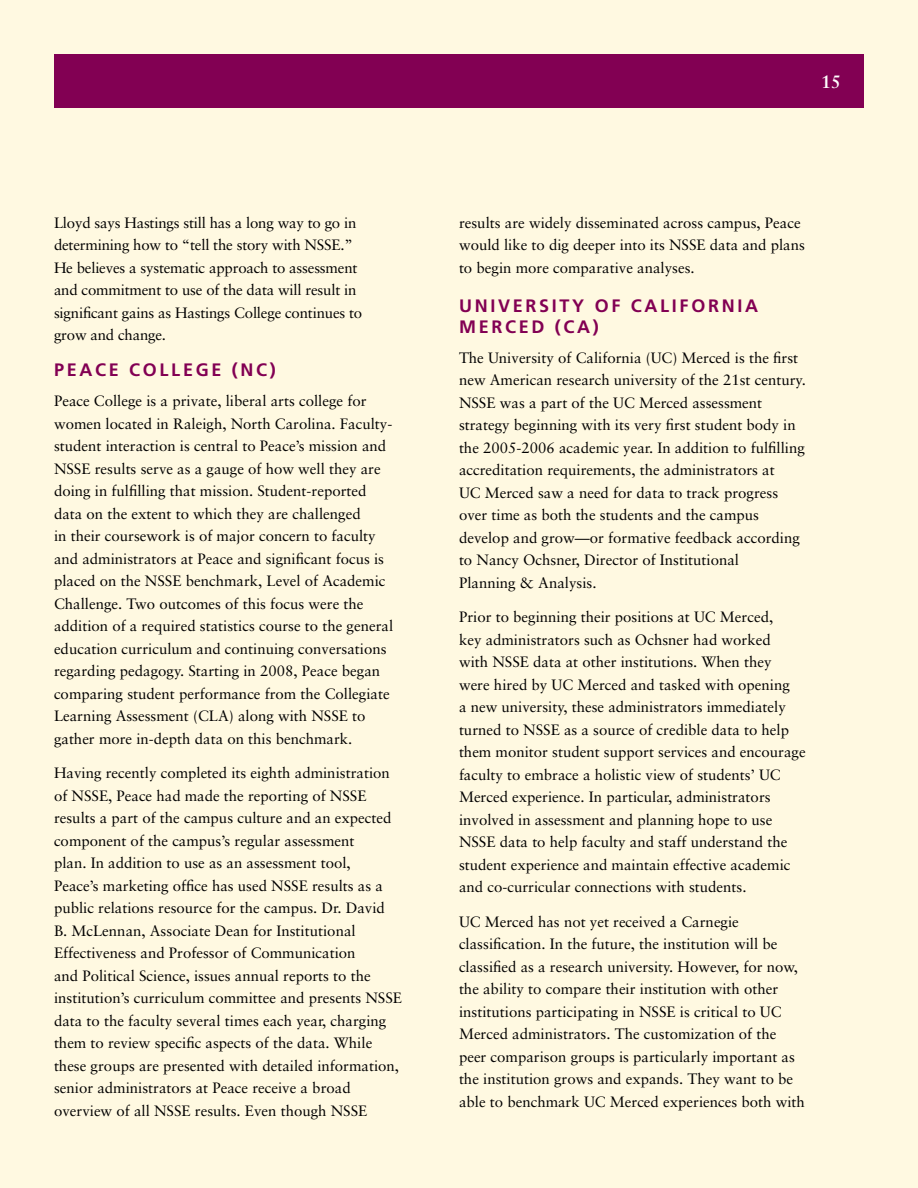
<style>
.page{position:relative;width:918px;height:1188px;background:#fff9e1}
.page>*{position:absolute;margin:0;border:0;box-sizing:border-box;transform-origin:0 0}
.t1{font:700 18px/21px "Frutiger";letter-spacing:.15em;color:#820053}
.t2{font:700 18px "Sabon";color:#fff}
.t3{font:15px/22.5px "Sabon";color:#000}
</style>
<div class="page">
<div style="left:54px;top:54px;width:810px;height:54px;background:#820053"></div>
<p class="t3" style="left:54px;top:211px;width:310px">Lloyd says Hastings still has a long way to go in determining how to “tell the story with NSSE.” He believes a systematic approach to assessment and commitment to use of the data will result in significant gains as Hastings College continues to grow and change.</p>
<p class="t1" style="left:54px;top:359px;width:27px">PEACE</p>
<p class="t1" style="left:129px;top:359px;width:148px">COLLE GE (NC)</p>
<p class="t3" style="left:54px;top:389px;width:341px">Peace College is a private, liberal arts college for women located in Raleigh, North Carolina. Faculty&shy;student interaction is central to Peace’s mission and NSSE results serve as a gauge of how well they are doing in fulfilling that mission. Student-reported data on the extent to which they are challenged<br>in their coursework is of major concern to faculty and administrators at Peace and significant focus is placed on the NSSE benchmark, Level of Academic Challenge. Two outcomes of this focus were the addition of a required statistics course to the general education curriculum and continuing conversations regarding pedagogy. Starting in 2008, Peace began comparing student performance from the Collegiate Learning Assessment (CLA) along with NSSE to gather more in-depth data on this benchmark.</p>
<p class="t3" style="left:54px;top:761px;width:350px">Having recently completed its eighth administration of NSSE, Peace had made the reporting of NSSE results a part of the campus culture and an expected component of the campus’s regular assessment<br>plan. In addition to use as an assessment tool,<br>Peace’s marketing office has used NSSE results as a public relations resource for the campus. Dr. David<br>B. McLennan, Associate Dean for Institutional Effectiveness and Professor of Communication<br>and Political Science, issues annual reports to the institution’s curriculum committee and presents NSSE data to the faculty several times each year, charging them to review specific aspects of the data. While these groups are presented with detailed information, senior administrators at Peace receive a broad overview of all NSSE results. Even though NSSE</p>
<p class="t2" style="left:821px;top:70px;width:22px">15</p>
<p class="t3" style="left:459px;top:211px;width:347px">results are widely disseminated across campus, Peace would like to dig deeper into its NSSE data and plans to begin more comparative analyses.</p>
<p class="t1" style="left:459px;top:295px;width:13px">UNI</p>
<p class="t1" style="left:498px;top:295px;width:52px">VERSIT</p>
<p class="t1" style="left:459px;top:295px;width:276px;text-indent:113px">Y OF CA LIFORNIA<br>MERCE D (CA )</p>
<p class="t3" style="left:459px;top:346px;width:348px">The University of California (UC) Merced is the first new American research university of the 21st century.<br>NSSE was a part of the UC Merced assessment strategy beginning with its very first student body in the 2005-2006 academic year. In addition to fulfilling accreditation requirements, the administrators at<br>UC Merced saw a need for data to track progress over time as both the students and the campus develop and grow—or formative feedback according to Nancy Ochsner, Director of Institutional<br>Planning &amp; Analysis.</p>
<p class="t3" style="left:459px;top:605px;width:348px">Prior to beginning their positions at UC Merced,<br>key administrators such as Ochsner had worked<br>with NSSE data at other institutions. When they were hired by UC Merced and tasked with opening<br>a new university, these administrators immediately turned to NSSE as a source of credible data to help them monitor student support services and encourage faculty to embrace a holistic view of students’ UC Merced experience. In particular, administrators involved in assessment and planning hope to use NSSE data to help faculty and staff understand the student experience and maintain effective academic and co-curricular connections with students.</p>
<p class="t3" style="left:459px;top:910px;width:347px">UC Merced has not yet received a Carnegie classification. In the future, the institution will be classified as a research university. However, for now, the ability to compare their institution with other institutions participating in NSSE is critical to UC Merced administrators. The customization of the peer comparison groups is particularly important as the institution grows and expands. They want to be able to benchmark UC Merced experiences both with</p>
</div>
